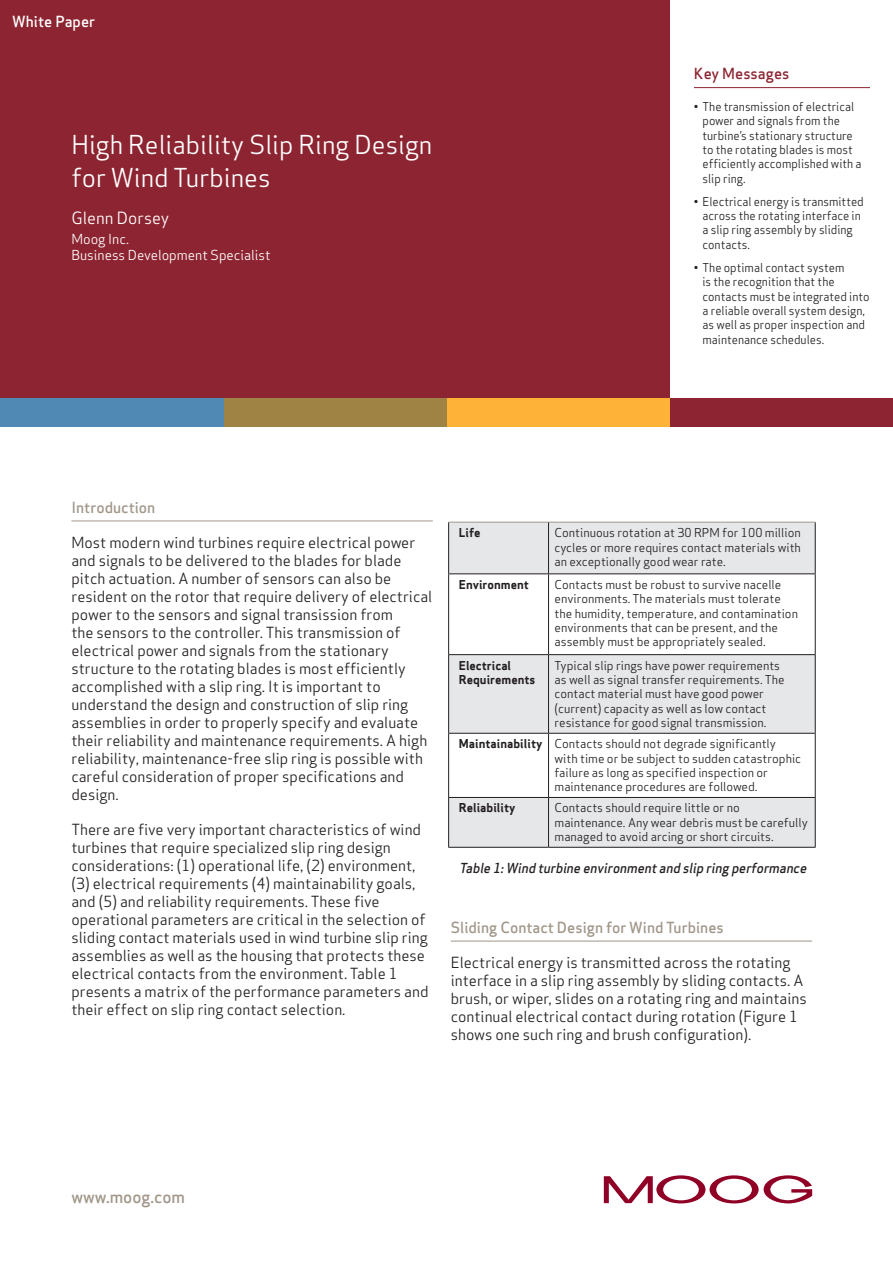
<style>
.page{position:relative;width:893px;height:1263px;background:#fff}
.page>*{position:absolute;margin:0;border:0;box-sizing:border-box;transform-origin:0 0}
.t1{font:25.5px/33px "Apex Sans";color:#fff}
.t2{font:500 16.5px "Apex Sans";color:#a19689}
.t3{font:16.5px "Apex Sans";color:#fff}
.t4{font:15px/18px "Apex Sans";color:#231f20}
.t5{font:500 15px "Apex Sans";color:#a19689}
.t6{font:500 15px "Apex Sans";color:#8d2431}
.t7{font:500 15px "Apex Sans";color:#fff}
.t8{font:italic 500 13.5px "Apex Sans";color:#231f20;scale:.96 1}
.t9{font:13.5px "Apex Sans";color:#fff}
.t10{font:12px/14.4px "Apex Sans";color:#231f20}
.t11{font:12px/14.4px "Apex Sans";color:#231f20;scale:.96 1}
.t12{font:700 12px "Apex Sans";color:#231f20}
</style>
<div class="page">
<div style="left:0;top:0;width:670px;height:398px;background:#8d2431"></div>
<div style="left:670px;top:398px;width:223px;height:28px;background:#8d2431"></div>
<div style="left:446px;top:398px;width:224px;height:28px;background:#ffb238"></div>
<div style="left:223px;top:398px;width:223px;height:28px;background:#9f8344"></div>
<div style="left:0;top:398px;width:223px;height:28px;background:#5089b4"></div>
<svg style="left:604px;top:1175px;width:208px;height:28px"></svg>
<hr style="left:694px;top:87px;width:176px;height:1px;background:#8d2431">
<hr style="left:71px;top:521px;width:362px;height:1px;background:#a19689">
<hr style="left:451px;top:941px;width:361px;height:1px;background:#a19689">
<div style="left:449px;top:523px;width:366px;height:50px;background:#e6e7e9"></div>
<svg style="left:449px;top:655px;width:366px;height:192px;fill:#e6e7e9"></svg>
<hr style="left:448px;top:522px;width:101px;height:1px;background:#a19689">
<hr style="left:549px;top:522px;width:267px;height:1px;background:#a19689">
<hr style="left:448px;top:522px;width:1px;height:51px;background:#231f20">
<hr style="left:548px;top:522px;width:1px;height:51px;background:#231f20">
<hr style="left:815px;top:522px;width:1px;height:51px;background:#231f20">
<hr style="left:448px;top:573px;width:101px;height:1px;background:#231f20">
<hr style="left:448px;top:574px;width:1px;height:80px;background:#231f20">
<hr style="left:549px;top:573px;width:267px;height:1px;background:#231f20">
<hr style="left:548px;top:574px;width:1px;height:80px;background:#231f20">
<hr style="left:815px;top:574px;width:1px;height:80px;background:#231f20">
<hr style="left:448px;top:654px;width:101px;height:1px;background:#231f20">
<hr style="left:448px;top:655px;width:1px;height:78px;background:#231f20">
<hr style="left:549px;top:654px;width:267px;height:1px;background:#231f20">
<hr style="left:548px;top:655px;width:1px;height:78px;background:#231f20">
<hr style="left:815px;top:655px;width:1px;height:78px;background:#231f20">
<hr style="left:448px;top:733px;width:101px;height:1px;background:#231f20">
<hr style="left:448px;top:734px;width:1px;height:63px;background:#231f20">
<hr style="left:549px;top:733px;width:267px;height:1px;background:#231f20">
<hr style="left:548px;top:734px;width:1px;height:63px;background:#231f20">
<hr style="left:815px;top:734px;width:1px;height:63px;background:#231f20">
<hr style="left:448px;top:797px;width:101px;height:1px;background:#231f20">
<hr style="left:448px;top:798px;width:1px;height:49px;background:#231f20">
<hr style="left:549px;top:797px;width:267px;height:1px;background:#231f20">
<hr style="left:548px;top:798px;width:1px;height:49px;background:#231f20">
<hr style="left:815px;top:798px;width:1px;height:49px;background:#231f20">
<hr style="left:448px;top:847px;width:101px;height:1px;background:#231f20">
<hr style="left:549px;top:847px;width:267px;height:1px;background:#231f20">
<p class="t7" style="left:12px;top:8px;width:84px">White Paper</p>
<p class="t1" style="left:71px;top:126px;width:362px">High Reliability Slip Ring Design for Wind Turbines</p>
<p class="t3" style="left:71px;top:204px;width:99px">Glenn Dorsey</p>
<p class="t9" style="left:71px;top:228px;width:59px">Moog Inc.</p>
<p class="t9" style="left:71px;top:244px;width:201px">Business Development Specialist</p>
<p class="t6" style="left:694px;top:61px;width:97px">Key Messages</p>
<p class="t11" style="left:702px;top:98px;width:167px;text-indent:-9px">• The transmission of electrical power and signals from the turbine’s stationary structure to the rotating blades is most efficiently accomplished with a slip ring.</p>
<p class="t11" style="left:702px;top:193px;width:169px;text-indent:-9px">• Electrical energy is transmitted across the rotating interface in a slip ring assembly by sliding contacts.</p>
<p class="t11" style="left:702px;top:259px;width:176px;text-indent:-9px">• The optimal contact system<br>is the recognition that the contacts must be integrated into a reliable overall system design, as well as proper inspection and maintenance schedules.</p>
<p class="t5" style="left:71px;top:494px;width:85px">Introduction</p>
<p class="t4" style="left:71px;top:532px;width:362px">Most modern wind turbines require electrical power and signals to be delivered to the blades for blade pitch actuation. A number of sensors can also be resident on the rotor that require delivery of electrical power to the sensors and signal transission from<br>the sensors to the controller. This transmission of electrical power and signals from the stationary structure to the rotating blades is most efficiently accomplished with a slip ring. It is important to understand the design and construction of slip ring assemblies in order to properly specify and evaluate their reliability and maintenance requirements. A high reliability, maintenance-free slip ring is possible with careful consideration of proper specifications and design.</p>
<p class="t4" style="left:71px;top:819px;width:359px">There are five very important characteristics of wind turbines that require specialized slip ring design considerations: (1) operational life, (2) environment, (3) electrical requirements (4) maintainability goals, and (5) and reliability requirements. These five operational parameters are critical in the selection of sliding contact materials used in wind turbine slip ring assemblies as well as the housing that protects these electrical contacts from the environment. Table 1 presents a matrix of the performance parameters and their effect on slip ring contact selection.</p>
<p class="t12" style="left:459px;top:525px;width:23px">Life</p>
<p class="t10" style="left:555px;top:524px;width:248px;text-align:justify">Continuous rotation at 30 RPM for 100 million cycles or more requires contact materials with an exceptionally good wear rate.</p>
<p class="t12" style="left:459px;top:577px;width:72px">Environment</p>
<p class="t10" style="left:555px;top:576px;width:245px">Contacts must be robust to survive nacelle environments. The materials must tolerate the humidity, temperature, and contamination environments that can be present, and the assembly must be appropriately sealed.</p>
<p class="t12" style="left:459px;top:657px;width:54px">Electrical</p>
<p class="t12" style="left:459px;top:672px;width:78px">Requirements</p>
<p class="t10" style="left:555px;top:657px;width:232px">Typical slip rings have power requirements as well as signal transfer requirements. The contact material must have good power (current) capacity as well as low contact resistance for good signal transmission.</p>
<p class="t12" style="left:459px;top:736px;width:85px">Maintainability</p>
<p class="t10" style="left:555px;top:735px;width:248px">Contacts should not degrade significantly with time or be subject to sudden catastrophic failure as long as specified inspection or maintenance procedures are followed.</p>
<p class="t12" style="left:459px;top:800px;width:58px">Reliability</p>
<p class="t10" style="left:555px;top:800px;width:255px">Contacts should require little or no maintenance. Any wear debris must be carefully managed to avoid arcing or short circuits.</p>
<p class="t8" style="left:459px;top:856px;width:367px">Table 1:Wind turbine environmentand slip ring performance</p>
<p class="t5" style="left:451px;top:914px;width:274px">Sliding Contact Design for Wind Turbines</p>
<p class="t4" style="left:451px;top:952px;width:357px">Electrical energy is transmitted across the rotating interface in a slip ring assembly by sliding contacts. A brush, or wiper, slides on a rotating ring and maintains continual electrical contact during rotation (Figure 1 shows one such ring and brush configuration).</p>
<p class="t2" style="left:71px;top:1182px;width:115px">www.moog.com</p>
</div>
